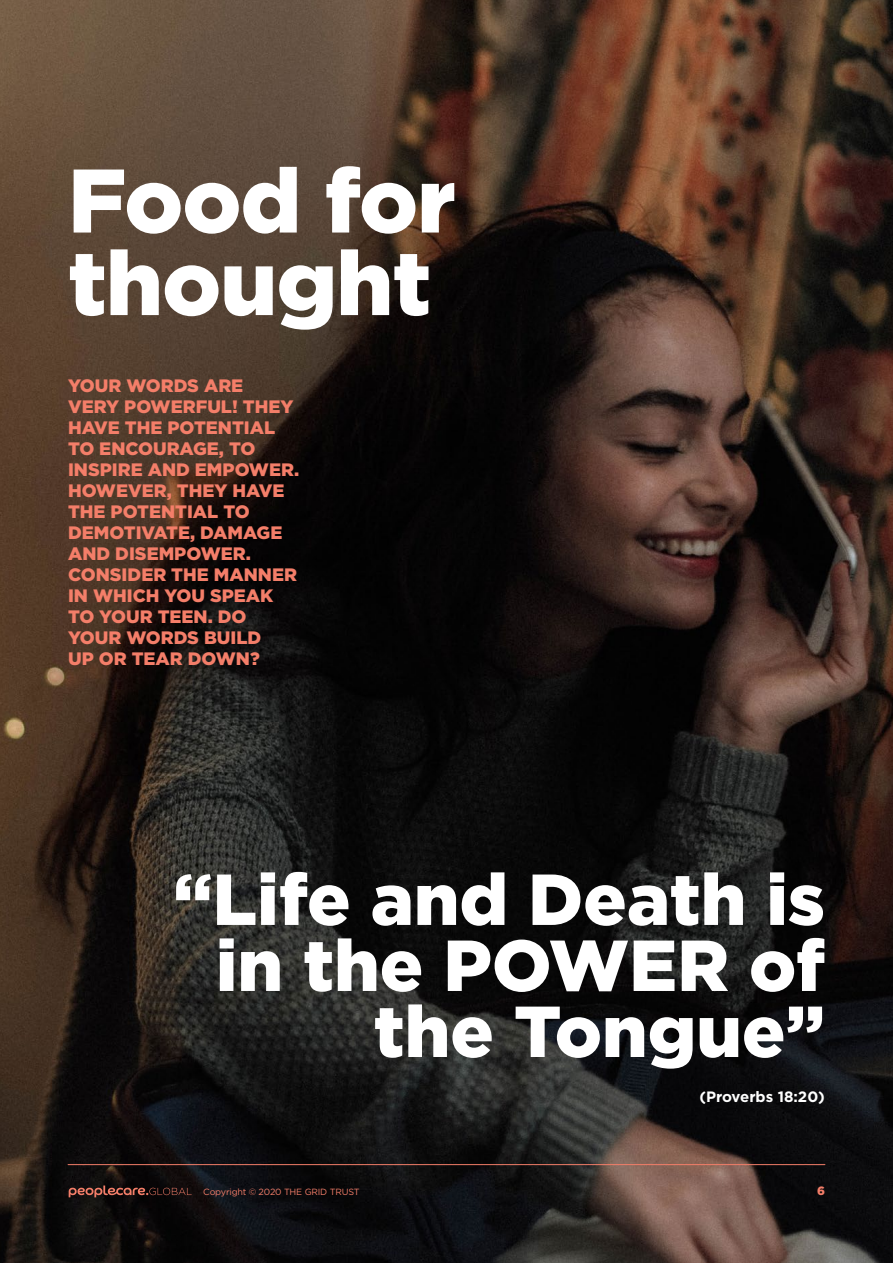
<style>
.page{position:relative;width:893px;height:1263px;background:#fff}
.page>*{position:absolute;margin:0;border:0;box-sizing:border-box;transform-origin:0 0}
.t1{font:900 90px/82.5px "Gotham";letter-spacing:-.01em;color:#fff}
.t2{font:900 72px/66px "Gotham";color:#fff;text-align:right}
.t3{font:900 18px/21px "Gotham";color:#f47e69}
.t4{font:700 15px "Gotham";color:#fff}
.t5{font:900 12px "Gotham";color:#f47e69}
.t6{font:9px "Gotham";letter-spacing:-.02em;color:#f47e69}
</style>
<div class="page">
<img style="left:0;top:0;width:893px;height:1263px">
<hr style="left:68px;top:1164px;width:757px;height:1px;background:#f47e69">
<svg style="left:69px;top:1185px;width:123px;height:12px"></svg>
<h1 class="t1" style="left:68px;top:158px;width:389px">Food for thought</h1>
<p class="t3" style="left:68px;top:375px;width:233px">YOUR WORDS ARE<br>VERY POWERFUL! THEY<br>HAVE THE POTENTIAL<br>TO ENCOURAGE, TO<br>INSPIRE AND EMPOWER.<br>HOWEVER, THEY HAVE<br>THE POTENTIAL TO<br>DEMOTIVATE, DAMAGE<br>AND DISEMPOWER.<br>CONSIDER THE MANNER<br>IN WHICH YOU SPEAK<br>TO YOUR TEEN. DO<br>YOUR WORDS BUILD<br>UP OR TEAR DOWN?</p>
<h2 class="t2" style="left:173px;top:866px;width:653px">“Life and Death is in the POWER of the Tongue”</h2>
<p class="t4" style="left:699px;top:1087px;width:127px">(Proverbs 18:20)</p>
<p class="t6" style="left:203px;top:1186px;width:158px">Copyright © 2020 THE GRID TRUST</p>
<p class="t5" style="left:817px;top:1182px;width:9px">6</p>
</div>
